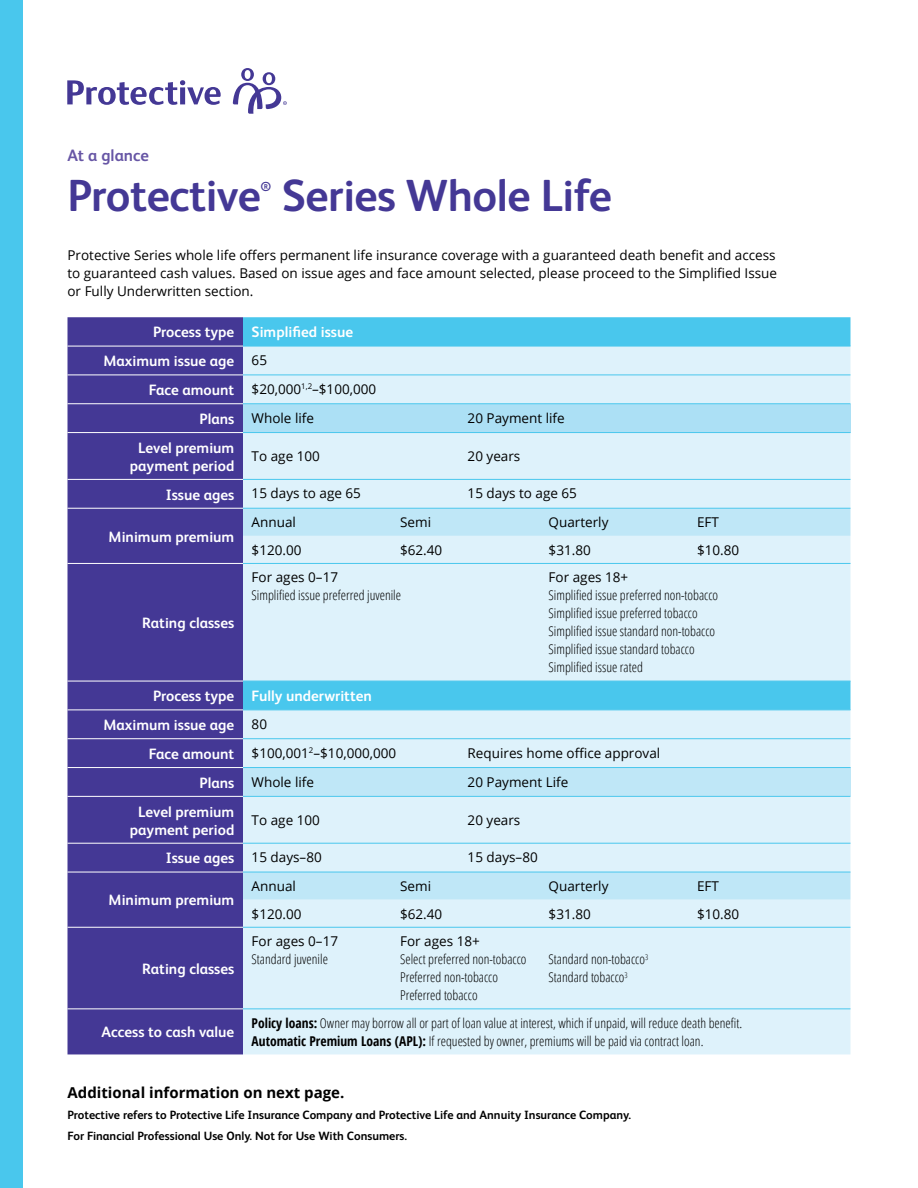
<style>
.page{position:relative;width:918px;height:1188px;background:#fff}
.page>*{position:absolute;margin:0;border:0;box-sizing:border-box;transform-origin:0 0}
.t1{font:700 45px "FS Albert Pro";letter-spacing:-.01em;color:#443895}
.t2{font:700 16.5px "FS Albert Pro";color:#6756a5}
.t3{font:700 15px/28.8px "FS Albert Pro";color:#fff}
.t4{font:700 15px "Open Sans";color:#000}
.t5{font:13.5px/18px "Open Sans";color:#000;text-align:justify}
.t6{font:300 13.5px/18px "Open Sans Condensed";color:#000}
.t7{font:700 13.05px "FS Albert Pro";color:#443895}
.t8{font:700 12px/21.1px "FS Albert Pro";color:#000}
.s1{font-family:"Open Sans";font-weight:400;font-size:13.5px;color:#000}
.s2{font-family:"FS Albert Pro";font-weight:700;font-size:15px;color:#fff}
.s3{font-weight:700}
</style>
<div class="page">
<div style="left:68px;top:317px;width:175px;height:737px;background:#443895"></div>
<div style="left:243px;top:317px;width:607px;height:29px;background:#49c7ed"></div>
<div style="left:243px;top:347px;width:607px;height:707px;background:#def2fb"></div>
<div style="left:243px;top:404px;width:607px;height:29px;background:#ace0f5"></div>
<svg style="left:243px;top:509px;width:607px;height:391px;background:#cdecf9"></svg>
<div style="left:243px;top:768px;width:607px;height:28px;background:#bfe7f7"></div>
<hr style="left:68px;top:346px;width:175px;height:1px;background:#fff">
<hr style="left:68px;top:375px;width:175px;height:1px;background:#fff">
<hr style="left:68px;top:403px;width:175px;height:1px;background:#fff">
<hr style="left:68px;top:432px;width:175px;height:1px;background:#fff">
<hr style="left:68px;top:479px;width:175px;height:1px;background:#fff">
<hr style="left:68px;top:508px;width:175px;height:1px;background:#fff">
<hr style="left:68px;top:563px;width:175px;height:1px;background:#fff">
<hr style="left:68px;top:681px;width:175px;height:1px;background:#fff">
<hr style="left:68px;top:710px;width:175px;height:1px;background:#fff">
<hr style="left:68px;top:738px;width:175px;height:1px;background:#fff">
<hr style="left:68px;top:767px;width:175px;height:1px;background:#fff">
<hr style="left:68px;top:796px;width:175px;height:1px;background:#fff">
<hr style="left:68px;top:843px;width:175px;height:1px;background:#fff">
<hr style="left:68px;top:872px;width:175px;height:1px;background:#fff">
<hr style="left:68px;top:927px;width:175px;height:1px;background:#fff">
<hr style="left:68px;top:1008px;width:175px;height:1px;background:#fff">
<hr style="left:243px;top:346px;width:607px;height:1px;background:#49c7ed">
<hr style="left:243px;top:375px;width:607px;height:1px;background:#49c7ed">
<hr style="left:243px;top:403px;width:607px;height:1px;background:#49c7ed">
<hr style="left:243px;top:432px;width:607px;height:1px;background:#49c7ed">
<hr style="left:243px;top:479px;width:607px;height:1px;background:#49c7ed">
<hr style="left:243px;top:508px;width:607px;height:1px;background:#49c7ed">
<hr style="left:243px;top:563px;width:607px;height:1px;background:#49c7ed">
<hr style="left:243px;top:681px;width:607px;height:1px;background:#49c7ed">
<hr style="left:243px;top:710px;width:607px;height:1px;background:#49c7ed">
<hr style="left:243px;top:738px;width:607px;height:1px;background:#49c7ed">
<hr style="left:243px;top:767px;width:607px;height:1px;background:#49c7ed">
<hr style="left:243px;top:796px;width:607px;height:1px;background:#49c7ed">
<hr style="left:243px;top:843px;width:607px;height:1px;background:#49c7ed">
<hr style="left:243px;top:872px;width:607px;height:1px;background:#49c7ed">
<hr style="left:243px;top:927px;width:607px;height:1px;background:#49c7ed">
<hr style="left:243px;top:1008px;width:607px;height:1px;background:#49c7ed">
<div style="left:0;top:0;width:22px;height:1188px;background:#49c7ed"></div>
<svg style="left:67px;top:80px;width:154px;height:25px"></svg>
<svg style="left:233px;top:68px;width:54px;height:46px"></svg>
<p class="t2" style="left:68px;top:144px;width:83px">At a glance</p>
<h1 class="t1" style="left:68px;top:164px;width:195px">Protective</h1>
<p class="t7" style="left:261px;top:178px;width:12px">®</p>
<h1 class="t1" style="left:282px;top:164px;width:332px">Series Whole Life</h1>
<p class="t5" style="left:68px;top:246px;width:711px">Protective Series whole life offers permanent life insurance coverage with a guaranteed death benefit and access to guaranteed cash values. Based on issue ages and face amount selected, please proceed to the Simplified Issue or Fully Underwritten section.</p>
<p class="t3" style="left:104px;top:317px;width:251px;text-indent:50px">Process type Simplified issue<br>Maximum issue age <span class="s1">65</span></p>
<p class="t5" style="left:199px;top:374px;width:178px;line-height:28.8px;text-indent:-51px"><span class="s2">Face amount</span> $20,000<sup>1,2</sup>–$100,000<br><span class="s2">Plans</span> Whole life</p>
<p class="t5" style="left:468px;top:408px;width:99px">20 Payment life</p>
<p class="t3" style="left:130px;top:438px;width:106px;line-height:18px;text-align:center">Level premium payment period</p>
<p class="t5" style="left:252px;top:447px;width:70px">To age 100</p>
<p class="t5" style="left:468px;top:447px;width:54px">20 years</p>
<p class="t5" style="left:166px;top:484px;width:197px"><span class="s2">Issue ages</span> 15 days to age 65</p>
<p class="t5" style="left:468px;top:484px;width:111px">15 days to age 65</p>
<p class="t3" style="left:109px;top:521px;width:127px">Minimum premium</p>
<p class="t5" style="left:252px;top:513px;width:46px">Annual</p>
<p class="t5" style="left:400px;top:513px;width:32px">Semi</p>
<p class="t5" style="left:549px;top:513px;width:61px">Quarterly</p>
<p class="t5" style="left:697px;top:513px;width:23px">EFT</p>
<p class="t5" style="left:252px;top:541px;width:51px">$120.00</p>
<p class="t5" style="left:400px;top:541px;width:44px">$62.40</p>
<p class="t5" style="left:549px;top:541px;width:44px">$31.80</p>
<p class="t5" style="left:697px;top:541px;width:44px">$10.80</p>
<p class="t5" style="left:252px;top:568px;width:88px">For ages 0–17</p>
<p class="t5" style="left:549px;top:568px;width:81px">For ages 18+</p>
<p class="t6" style="left:252px;top:586px;width:151px">Simplified issue preferred juvenile</p>
<p class="t6" style="left:549px;top:586px;width:171px">Simplified issue preferred non-tobacco Simplified issue preferred tobacco Simplified issue standard non-tobacco Simplified issue standard tobacco Simplified issue rated</p>
<p class="t3" style="left:104px;top:681px;width:270px;text-indent:50px">Process type Fully underwritten<br>Maximum issue age <span class="s1">80</span></p>
<p class="t5" style="left:149px;top:743px;width:249px"><span class="s2">Face amount</span> $100,001<sup>2</sup>–$10,000,000</p>
<p class="t5" style="left:468px;top:743px;width:194px">Requires home office approval</p>
<p class="t5" style="left:199px;top:772px;width:116px"><span class="s2">Plans</span> Whole life</p>
<p class="t5" style="left:468px;top:772px;width:102px">20 Payment Life</p>
<p class="t3" style="left:130px;top:802px;width:106px;line-height:18px;text-align:center">Level premium payment period</p>
<p class="t5" style="left:252px;top:811px;width:70px">To age 100</p>
<p class="t5" style="left:468px;top:811px;width:54px">20 years</p>
<p class="t3" style="left:166px;top:843px;width:158px">Issue ages <span class="s1">15 days–80</span></p>
<p class="t5" style="left:468px;top:848px;width:72px">15 days–80</p>
<p class="t3" style="left:109px;top:885px;width:127px">Minimum premium</p>
<p class="t3" style="left:142px;top:608px;width:94px">Rating classes</p>
<p class="t5" style="left:252px;top:877px;width:46px">Annual</p>
<p class="t5" style="left:400px;top:877px;width:32px">Semi</p>
<p class="t5" style="left:549px;top:877px;width:61px">Quarterly</p>
<p class="t5" style="left:697px;top:877px;width:23px">EFT</p>
<p class="t5" style="left:252px;top:904px;width:51px">$120.00</p>
<p class="t5" style="left:400px;top:904px;width:44px">$62.40</p>
<p class="t5" style="left:549px;top:904px;width:44px">$31.80</p>
<p class="t5" style="left:697px;top:904px;width:44px">$10.80</p>
<p class="t3" style="left:142px;top:954px;width:94px">Rating classes</p>
<p class="t5" style="left:252px;top:932px;width:88px">For ages 0–17</p>
<p class="t5" style="left:400px;top:932px;width:81px">For ages 18+</p>
<p class="t6" style="left:252px;top:950px;width:78px">Standard juvenile</p>
<p class="t6" style="left:400px;top:950px;width:128px">Select preferred non-tobacco</p>
<p class="t6" style="left:549px;top:950px;width:101px">Standard non-tobacco<sup>3</sup></p>
<p class="t6" style="left:400px;top:968px;width:99px">Preferred non-tobacco</p>
<p class="t6" style="left:549px;top:968px;width:81px">Standard tobacco<sup>3</sup></p>
<p class="t6" style="left:400px;top:986px;width:79px">Preferred tobacco</p>
<p class="t3" style="left:102px;top:1017px;width:134px">Access to cash value</p>
<p class="t6" style="left:252px;top:1013px;width:492px"><span class="s3">Policy loans:</span> Owner may borrow all or part of loan value at interest, which if unpaid, will reduce death benefit.<br><span class="s3">Automatic Premium Loans (APL):</span> If requested by owner, premiums will be paid via contract loan.</p>
<p class="t4" style="left:68px;top:1082px;width:278px">Additional information on next page.</p>
<p class="t8" style="left:68px;top:1104px;width:565px">Protective refers to Protective Life Insurance Company and Protective Life and Annuity Insurance Company.<br>For Financial Professional Use Only. Not for Use With Consumers.</p>
</div>
